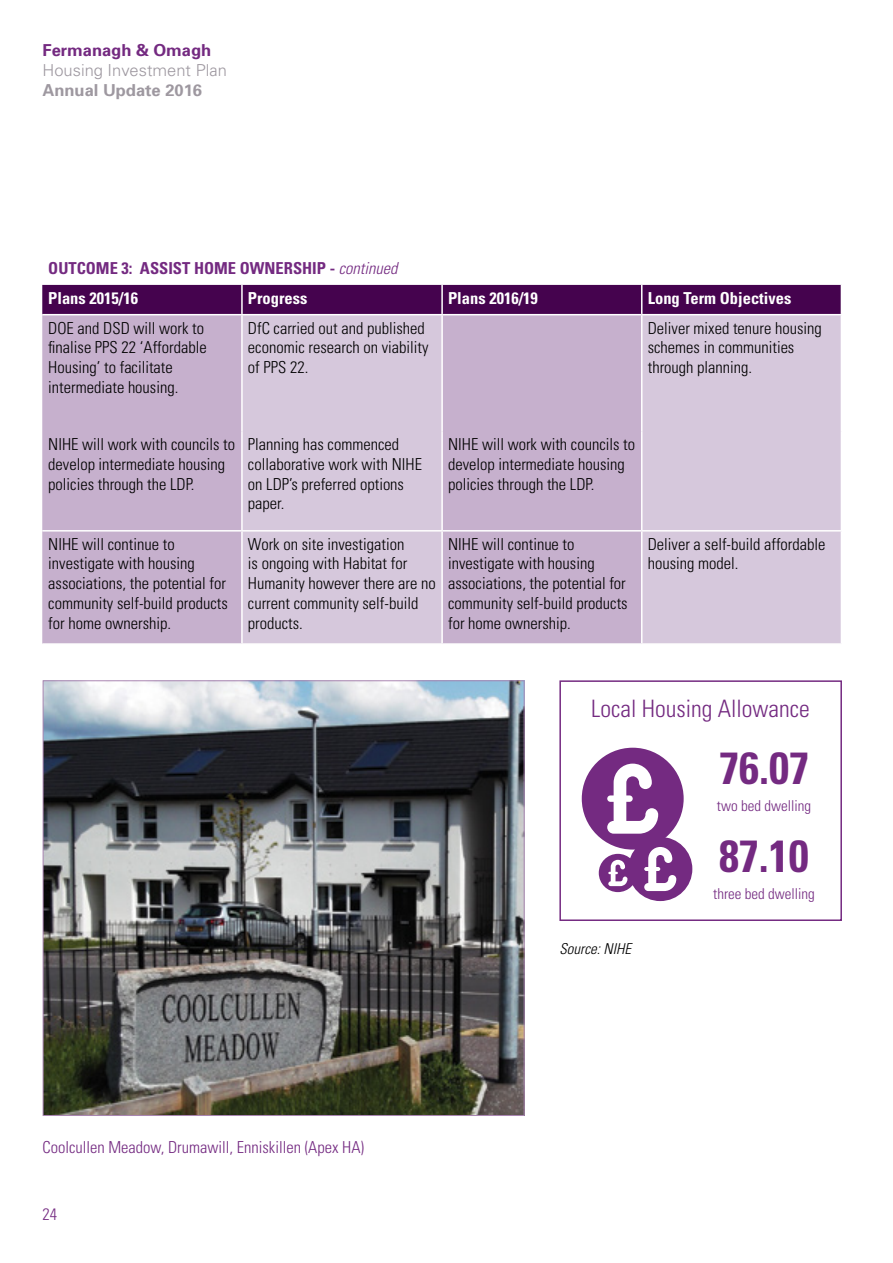
<style>
.page{position:relative;width:893px;height:1263px;background:#fff}
.page>*{position:absolute;margin:0;border:0;box-sizing:border-box;transform-origin:0 0}
.P_Sub_Head_Univers_6{font:700 condensed 45px "Univers";color:#742a81}
.P_Sub_Head_Univers_6-2{font:300 condensed 24px "Univers";color:#742a81}
.P_Body_Univers_47_Li{font:300 condensed 16.5px/19.8px "Univers";color:#000}
.P_Body_Univers_47_Li-2{font:700 condensed 16.5px "Univers";color:#fff}
.P_Body_Univers_47_Li-3{font:300 condensed 16.5px "Univers";color:#742a81}
.P_Body_Univers_47_Li-4{font:700 condensed 16.5px "Univers";color:#742a81}
.t1{font:300 16.5px "Univers";color:#9e98a0}
.t2{font:700 16.5px "Univers";color:#9e98a0}
.t3{font:700 16.5px "Univers";color:#742a81}
.P_Sub_Head_Univers_6-3{font:300 condensed 15px "Univers";color:#742a81}
.P_Table_Source_Unive{font:italic 300 condensed 15px "Univers";color:#000}
.s1{font-weight:300;font-style:italic}
</style>
<div class="page">
<div style="left:42px;top:315px;width:199px;height:328px;background:#c6b0cd"></div>
<svg style="left:243px;top:315px;width:598px;height:328px;background:#d0c0d7"></svg>
<div style="left:42px;top:285px;width:799px;height:29px;background:#45034e"></div>
<hr style="left:441px;top:315px;width:2px;height:116px;background:#fff">
<hr style="left:641px;top:315px;width:1px;height:116px;background:#fff">
<hr style="left:441px;top:431px;width:2px;height:99px;background:#fff">
<hr style="left:641px;top:431px;width:1px;height:99px;background:#fff">
<hr style="left:42px;top:530px;width:200px;height:1px;background:#fff">
<hr style="left:242px;top:530px;width:200px;height:1px;background:#fff">
<hr style="left:442px;top:530px;width:200px;height:1px;background:#fff">
<hr style="left:441px;top:531px;width:2px;height:112px;background:#fff">
<hr style="left:642px;top:530px;width:200px;height:1px;background:#fff">
<hr style="left:641px;top:531px;width:1px;height:112px;background:#fff">
<img style="left:45px;top:682px;width:478px;height:432px">
<svg style="left:582px;top:748px;width:110px;height:153px"></svg>
<div style="left:559px;top:680px;width:283px;height:241px;border:2px solid #742a81"></div>
<p class="t3" style="left:43px;top:40px;width:170px">Fermanagh &amp; Omagh</p>
<p class="t1" style="left:43px;top:60px;width:186px">Housing Investment Plan</p>
<p class="t2" style="left:43px;top:79px;width:161px">Annual Update 2016</p>
<p class="P_Body_Univers_47_Li-4" style="left:48px;top:258px;width:351px">OUTCOME 3: ASSIST HOME OWNERSHIP - <span class="s1">continued</span></p>
<p class="P_Body_Univers_47_Li-2" style="left:48px;top:288px;width:91px">Plans 2015/16</p>
<p class="P_Body_Univers_47_Li-2" style="left:248px;top:288px;width:61px">Progress</p>
<p class="P_Body_Univers_47_Li-2" style="left:448px;top:288px;width:91px">Plans 2016/19</p>
<p class="P_Body_Univers_47_Li-2" style="left:648px;top:288px;width:145px">Long Term Objectives</p>
<p class="P_Body_Univers_47_Li" style="left:48px;top:318px;width:160px">DOE and DSD will work to finalise PPS 22 ‘Affordable<br>Housing’ to facilitate intermediate housing.</p>
<p class="P_Body_Univers_47_Li" style="left:248px;top:318px;width:182px">DfC carried out and published economic research on viability of PPS 22.</p>
<p class="P_Body_Univers_47_Li" style="left:648px;top:318px;width:176px">Deliver mixed tenure housing schemes in communities through planning.</p>
<p class="P_Body_Univers_47_Li" style="left:48px;top:434px;width:188px">NIHE will work with councils to develop intermediate housing policies through the LDP.</p>
<p class="P_Body_Univers_47_Li" style="left:248px;top:434px;width:176px">Planning has commenced collaborative work with NIHE on LDP’s preferred options paper.</p>
<p class="P_Body_Univers_47_Li" style="left:448px;top:434px;width:188px">NIHE will work with councils to develop intermediate housing policies through the LDP.</p>
<p class="P_Body_Univers_47_Li" style="left:48px;top:534px;width:181px">NIHE will continue to investigate with housing associations, the potential for community self-build products for home ownership.</p>
<p class="P_Body_Univers_47_Li" style="left:248px;top:534px;width:189px">Work on site investigation<br>is ongoing with Habitat for<br>Humanity however there are no current community self-build products.</p>
<p class="P_Body_Univers_47_Li" style="left:448px;top:534px;width:181px">NIHE will continue to investigate with housing associations, the potential for community self-build products for home ownership.</p>
<p class="P_Body_Univers_47_Li" style="left:648px;top:534px;width:179px">Deliver a self-build affordable housing model.</p>
<p class="P_Sub_Head_Univers_6-2" style="left:591px;top:694px;width:220px">Local Housing Allowance</p>
<p class="P_Sub_Head_Univers_6" style="left:719px;top:741px;width:91px">76.07</p>
<p class="P_Sub_Head_Univers_6-3" style="left:717px;top:796px;width:96px">two bed dwelling</p>
<p class="P_Sub_Head_Univers_6" style="left:719px;top:829px;width:91px">87.10</p>
<p class="P_Body_Univers_47_Li-3" style="left:43px;top:1137px;width:323px">Coolcullen Meadow, Drumawill, Enniskillen (Apex HA)</p>
<p class="P_Body_Univers_47_Li-3" style="left:43px;top:1204px;width:16px">24</p>
<p class="P_Table_Source_Unive" style="left:559px;top:940px;width:73px">Source: NIHE</p>
<p class="P_Sub_Head_Univers_6-3" style="left:713px;top:884px;width:103px">three bed dwelling</p>
</div>
